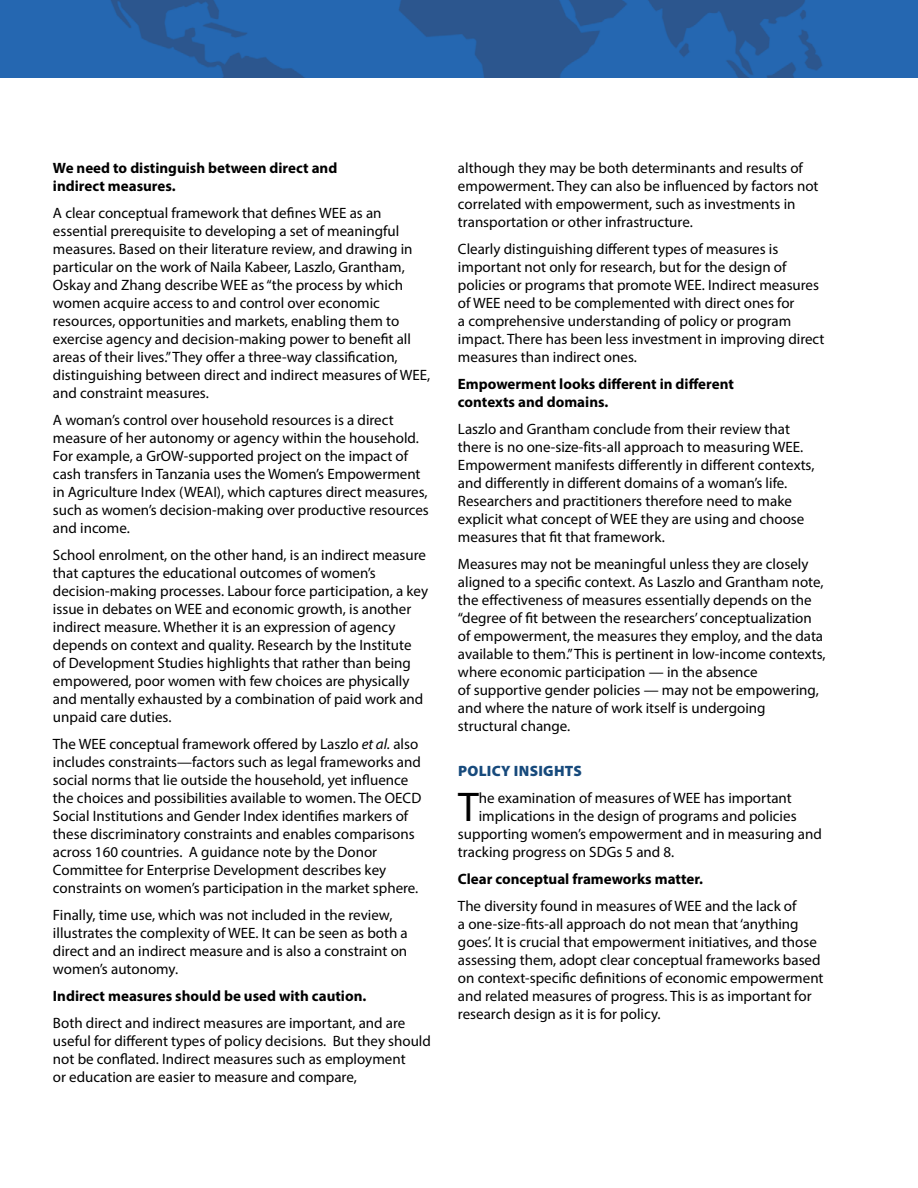
<style>
.page{position:relative;width:918px;height:1188px;background:#fff}
.page>*{position:absolute;margin:0;border:0;box-sizing:border-box;transform-origin:0 0}
.P2{font:41.7px "Myriad Pro";color:#000}
.P1{font:15px/18px "Myriad Pro";color:#000}
.H5{font:700 15px/18px "Myriad Pro";color:#000}
.P2-2{font:15px "Myriad Pro";color:#000}
.H3{font:900 15px "Myriad Pro";letter-spacing:.02em;color:#174a7c}
.s1{font-style:italic}
</style>
<div class="page">
<img style="left:0;top:0;width:918px;height:78px">
<h4 class="H5" style="left:53px;top:159px;width:286px">We need to distinguish between direct and indirect measures.</h4>
<h5 class="P1" style="left:53px;top:204px;width:379px">A clear conceptual framework that defines WEE as an essential prerequisite to developing a set of meaningful measures. Based on their literature review, and drawing in particular on the work of Naila Kabeer, Laszlo, Grantham, Oskay and Zhang describe WEE as “the process by which women acquire access to and control over economic resources, opportunities and markets, enabling them to exercise agency and decision-making power to benefit all areas of their lives.” They offer a three-way classification, distinguishing between direct and indirect measures of WEE, and constraint measures.</h5>
<h5 class="P1" style="left:53px;top:411px;width:377px">A woman’s control over household resources is a direct measure of her autonomy or agency within the household.<br>For example, a GrOW-supported project on the impact of cash transfers in Tanzania uses the Women’s Empowerment in Agriculture Index (WEAI), which captures direct measures, such as women’s decision-making over productive resources and income.</h5>
<h5 class="P1" style="left:53px;top:546px;width:377px">School enrolment, on the other hand, is an indirect measure that captures the educational outcomes of women’s decision-making processes. Labour force participation, a key issue in debates on WEE and economic growth, is another indirect measure. Whether it is an expression of agency depends on context and quality. Research by the Institute<br>of Development Studies highlights that rather than being empowered, poor women with few choices are physically and mentally exhausted by a combination of paid work and unpaid care duties.</h5>
<h5 class="P1" style="left:53px;top:735px;width:370px">The WEE conceptual framework offered by Laszlo <span class="s1">et al.</span> also includes constraints—factors such as legal frameworks and social norms that lie outside the household, yet influence the choices and possibilities available to women. The OECD Social Institutions and Gender Index identifies markers of these discriminatory constraints and enables comparisons across 160 countries. A guidance note by the Donor Committee for Enterprise Development describes key constraints on women’s participation in the market sphere.</h5>
<h5 class="P1" style="left:53px;top:906px;width:356px">Finally, time use, which was not included in the review, illustrates the complexity of WEE. It can be seen as both a direct and an indirect measure and is also a constraint on women’s autonomy.</h5>
<h4 class="H5" style="left:53px;top:987px;width:315px">Indirect measures should be used with caution.</h4>
<h5 class="P1" style="left:53px;top:1014px;width:379px">Both direct and indirect measures are important, and are useful for different types of policy decisions. But they should not be conflated. Indirect measures such as employment<br>or education are easier to measure and compare,</h5>
<h5 class="P1" style="left:458px;top:159px;width:362px">although they may be both determinants and results of empowerment. They can also be influenced by factors not correlated with empowerment, such as investments in transportation or other infrastructure.</h5>
<h5 class="P1" style="left:458px;top:240px;width:368px">Clearly distinguishing different types of measures is important not only for research, but for the design of policies or programs that promote WEE. Indirect measures of WEE need to be complemented with direct ones for<br>a comprehensive understanding of policy or program impact. There has been less investment in improving direct measures than indirect ones.</h5>
<h4 class="H5" style="left:458px;top:375px;width:277px">Empowerment looks different in different contexts and domains.</h4>
<h5 class="P1" style="left:458px;top:420px;width:358px">Laszlo and Grantham conclude from their review that there is no one-size-fits-all approach to measuring WEE.<br>Empowerment manifests differently in different contexts, and differently in different domains of a woman’s life.<br>Researchers and practitioners therefore need to make explicit what concept of WEE they are using and choose measures that fit that framework.</h5>
<h5 class="P1" style="left:458px;top:555px;width:369px">Measures may not be meaningful unless they are closely aligned to a specific context. As Laszlo and Grantham note, the effectiveness of measures essentially depends on the “degree of fit between the researchers’ conceptualization of empowerment, the measures they employ, and the data available to them.” This is pertinent in low-income contexts, where economic participation — in the absence<br>of supportive gender policies — may not be empowering, and where the nature of work itself is undergoing structural change.</h5>
<h2 class="H3" style="left:458px;top:761px;width:125px">POLICY INSIGHTS</h2>
<p class="P2" style="left:458px;top:782px;width:22px">T</p>
<p class="P2-2" style="left:479px;top:789px;width:315px">he examination of measures of WEE has important</p>
<p class="P2-2" style="left:479px;top:807px;width:319px">implications in the design of programs and policies</p>
<p class="P2-2" style="left:458px;top:825px;width:365px">supporting women’s empowerment and in measuring and</p>
<p class="P2-2" style="left:458px;top:843px;width:218px">tracking progress on SDGs 5 and 8.</p>
<h4 class="H5" style="left:458px;top:870px;width:247px">Clear conceptual frameworks matter.</h4>
<h5 class="P1" style="left:458px;top:897px;width:367px">The diversity found in measures of WEE and the lack of<br>a one-size-fits-all approach do not mean that ‘anything goes’. It is crucial that empowerment initiatives, and those assessing them, adopt clear conceptual frameworks based on context-specific definitions of economic empowerment and related measures of progress. This is as important for research design as it is for policy.</h5>
</div>
